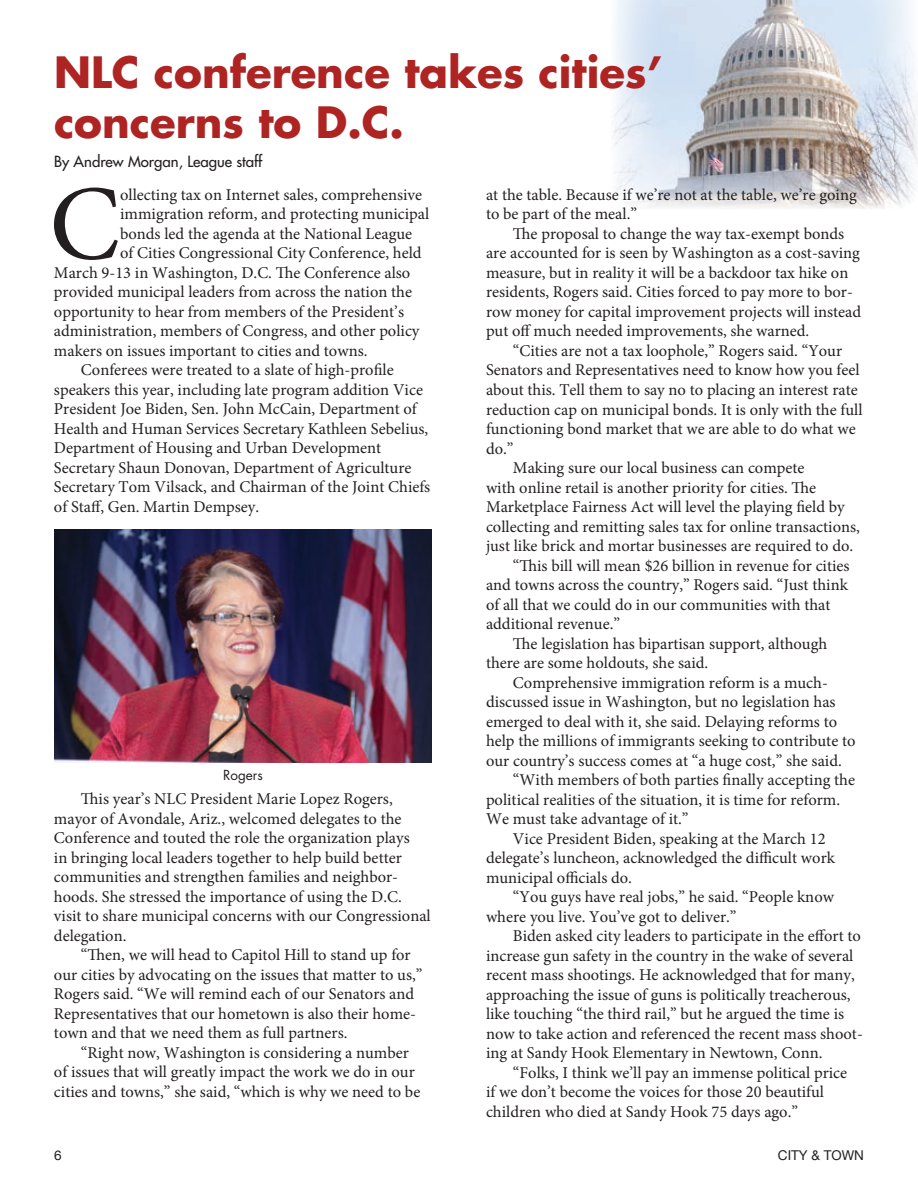
<style>
.page{position:relative;width:918px;height:1188px;background:#fff}
.page>*{position:absolute;margin:0;border:0;box-sizing:border-box;transform-origin:0 0}
.t1{font:106.5px "Minion Pro";color:#231f20}
.t2{font:700 42px/50.4px "Futura";color:#ae2423}
.t3{font:16.5px/19.5px "Minion Pro";color:#231f20}
.t4{font:15px "Futura";color:#231f20}
.t5{font:13.5px "Helvetica Neue";color:#231f20}
.t6{font:13.5px "Futura";color:#231f20}
</style>
<div class="page">
<img style="left:614px;top:0;width:304px;height:209px">
<img style="left:54px;top:529px;width:378px;height:234px">
<h2 class="t2" style="left:54px;top:46px;width:610px">NLC conference takes cities’ concerns to D.C.</h2>
<p class="t4" style="left:54px;top:152px;width:210px">By Andrew Morgan, League staff</p>
<h1 class="t1" style="left:49px;top:153px;width:72px">C</h1>
<p class="t3" style="left:120px;top:185px;width:304px">ollecting tax on Internet sales, comprehensive</p>
<p class="t3" style="left:486px;top:185px;width:372px">at the table. Because if we’re not at the table, we’re going to be part of the meal.”</p>
<p class="t3" style="left:486px;top:224px;width:377px;text-indent:27px">The proposal to change the way tax-exempt bonds are accounted for is seen by Washington as a cost-saving measure, but in reality it will be a backdoor tax hike on residents, Rogers said. Cities forced to pay more to bor&shy;row money for capital improvement projects will instead put off much needed improvements, she warned.</p>
<p class="t3" style="left:513px;top:341px;width:331px">“Cities are not a tax loophole,” Rogers said. “Your</p>
<p class="t3" style="left:486px;top:361px;width:375px">Senators and Representatives need to know how you feel</p>
<p class="t3" style="left:486px;top:380px;width:373px">about this. Tell them to say no to placing an interest rate</p>
<p class="t3" style="left:486px;top:400px;width:378px">reduction cap on municipal bonds. It is only with the full</p>
<p class="t3" style="left:486px;top:419px;width:371px">functioning bond market that we are able to do what we</p>
<p class="t3" style="left:486px;top:439px;width:29px">do.”</p>
<p class="t3" style="left:513px;top:458px;width:293px">Making sure our local business can compete</p>
<p class="t3" style="left:486px;top:478px;width:332px">with online retail is another priority for cities. The</p>
<p class="t3" style="left:486px;top:497px;width:360px">Marketplace Fairness Act will level the playing field by</p>
<p class="t3" style="left:486px;top:517px;width:375px">collecting and remitting sales tax for online transactions,</p>
<p class="t3" style="left:486px;top:536px;width:369px">just like brick and mortar businesses are required to do.</p>
<p class="t3" style="left:513px;top:556px;width:338px">“This bill will mean $26 billion in revenue for cities</p>
<p class="t3" style="left:486px;top:575px;width:363px">and towns across the country,” Rogers said. “Just think</p>
<p class="t3" style="left:486px;top:595px;width:346px">of all that we could do in our communities with that</p>
<p class="t3" style="left:486px;top:614px;width:136px">additional revenue.”</p>
<p class="t3" style="left:513px;top:634px;width:316px">The legislation has bipartisan support, although</p>
<p class="t3" style="left:486px;top:653px;width:224px">there are some holdouts, she said.</p>
<p class="t3" style="left:513px;top:673px;width:316px">Comprehensive immigration reform is a much-</p>
<p class="t3" style="left:486px;top:692px;width:351px">discussed issue in Washington, but no legislation has</p>
<p class="t3" style="left:486px;top:712px;width:353px">emerged to deal with it, she said. Delaying reforms to</p>
<p class="t3" style="left:486px;top:731px;width:371px">help the millions of immigrants seeking to contribute to</p>
<p class="t3" style="left:486px;top:751px;width:357px">our country’s success comes at “a huge cost,” she said.</p>
<p class="t3" style="left:513px;top:770px;width:344px">“With members of both parties finally accepting the</p>
<p class="t3" style="left:486px;top:790px;width:356px">political realities of the situation, it is time for reform.</p>
<p class="t3" style="left:486px;top:809px;width:204px">We must take advantage of it.”</p>
<p class="t3" style="left:513px;top:829px;width:314px">Vice President Biden, speaking at the March 12</p>
<p class="t3" style="left:486px;top:848px;width:350px">delegate’s luncheon, acknowledged the difficult work</p>
<p class="t3" style="left:486px;top:868px;width:148px">municipal officials do.</p>
<p class="t3" style="left:513px;top:887px;width:323px">“You guys have real jobs,” he said. “People know</p>
<p class="t3" style="left:486px;top:907px;width:252px">where you live. You’ve got to deliver.”</p>
<p class="t3" style="left:513px;top:926px;width:349px">Biden asked city leaders to participate in the effort to</p>
<p class="t3" style="left:486px;top:946px;width:369px">increase gun safety in the country in the wake of several</p>
<p class="t3" style="left:486px;top:965px;width:370px">recent mass shootings. He acknowledged that for many,</p>
<p class="t3" style="left:486px;top:985px;width:366px">approaching the issue of guns is politically treacherous,</p>
<p class="t3" style="left:486px;top:1004px;width:360px">like touching “the third rail,” but he argued the time is</p>
<p class="t3" style="left:486px;top:1024px;width:378px">now to take action and referenced the recent mass shoot-</p>
<p class="t3" style="left:486px;top:1043px;width:338px">ing at Sandy Hook Elementary in Newtown, Conn.</p>
<p class="t3" style="left:513px;top:1063px;width:336px">“Folks, I think we’ll pay an immense political price</p>
<p class="t3" style="left:486px;top:1082px;width:340px">if we don’t become the voices for those 20 beautiful</p>
<p class="t3" style="left:486px;top:1102px;width:314px">children who died at Sandy Hook 75 days ago.”</p>
<p class="t3" style="left:120px;top:204px;width:311px">immigration reform, and protecting municipal</p>
<p class="t3" style="left:120px;top:224px;width:294px">bonds led the agenda at the National League</p>
<p class="t3" style="left:120px;top:243px;width:303px">of Cities Congressional City Conference, held</p>
<p class="t3" style="left:54px;top:263px;width:358px">March 9-13 in Washington, D.C. The Conference also</p>
<p class="t3" style="left:54px;top:282px;width:360px">provided municipal leaders from across the nation the</p>
<p class="t3" style="left:54px;top:302px;width:352px">opportunity to hear from members of the President’s</p>
<p class="t3" style="left:54px;top:321px;width:367px">administration, members of Congress, and other policy</p>
<p class="t3" style="left:54px;top:341px;width:315px">makers on issues important to cities and towns.</p>
<p class="t3" style="left:81px;top:360px;width:314px">Conferees were treated to a slate of high-profile</p>
<p class="t3" style="left:54px;top:380px;width:371px">speakers this year, including late program addition Vice</p>
<p class="t3" style="left:54px;top:399px;width:364px">President Joe Biden, Sen. John McCain, Department of</p>
<p class="t3" style="left:54px;top:419px;width:376px">Health and Human Services Secretary Kathleen Sebelius,</p>
<p class="t3" style="left:54px;top:438px;width:329px">Department of Housing and Urban Development</p>
<p class="t3" style="left:54px;top:458px;width:359px">Secretary Shaun Donovan, Department of Agriculture</p>
<p class="t3" style="left:54px;top:477px;width:378px">Secretary Tom Vilsack, and Chairman of the Joint Chiefs</p>
<p class="t3" style="left:54px;top:497px;width:207px">of Staff, Gen. Martin Dempsey.</p>
<p class="t6" style="left:223px;top:766px;width:41px">Rogers</p>
<p class="t3" style="left:54px;top:789px;width:378px;text-indent:27px">This year’s NLC President Marie Lopez Rogers, mayor of Avondale, Ariz., welcomed delegates to the Conference and touted the role the organization plays<br>in bringing local leaders together to help build better communities and strengthen families and neighbor&shy;hoods. She stressed the importance of using the D.C. visit to share municipal concerns with our Congressional delegation.</p>
<p class="t3" style="left:54px;top:946px;width:370px;text-indent:27px">“Then, we will head to Capitol Hill to stand up for our cities by advocating on the issues that matter to us,” Rogers said. “We will remind each of our Senators and Representatives that our hometown is also their home&shy;town and that we need them as full partners.</p>
<p class="t3" style="left:54px;top:1043px;width:368px;text-indent:27px">“Right now, Washington is considering a number of issues that will greatly impact the work we do in our cities and towns,” she said, “which is why we need to be</p>
<p class="t5" style="left:54px;top:1148px;width:9px">6</p>
<p class="t5" style="left:778px;top:1148px;width:88px">CITY &amp; TOWN</p>
</div>
